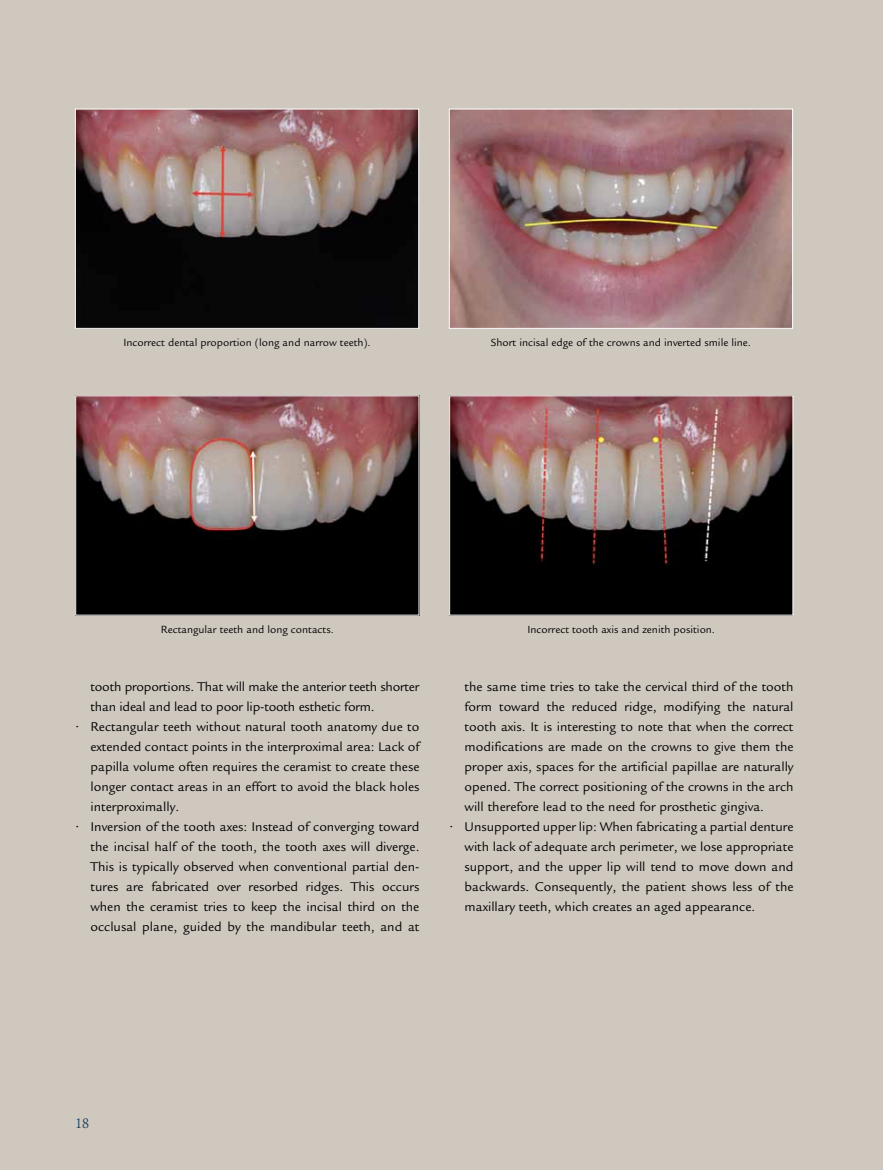
<style>
.page{position:relative;width:883px;height:1170px;background:#fff}
.page>*{position:absolute;margin:0;border:0;box-sizing:border-box;transform-origin:0 0}
.t1{font:15px "Legacy Serif Std";color:#1e4164;scale:.9 1}
.t2{font:13.75px/20px "Legacy Sans Std";color:#000;text-align:justify}
.t3{font:11.25px "Legacy Sans Std";color:#000}
</style>
<div class="page">
<div style="left:0;top:0;width:882px;height:1170px;background:#cfc8bf"></div>
<img style="left:77px;top:111px;width:340px;height:216px">
<div style="left:75px;top:109px;width:344px;height:220px;border:1px solid #fff"></div>
<img style="left:77px;top:398px;width:340px;height:215px">
<img style="left:451px;top:111px;width:339px;height:216px">
<div style="left:449px;top:109px;width:343px;height:220px;border:1px solid #fff"></div>
<img style="left:451px;top:398px;width:340px;height:215px">
<p class="t3" style="left:123px;top:336px;width:249px">Incorrect dental proportion (long and narrow teeth).</p>
<p class="t3" style="left:490px;top:336px;width:262px">Short incisal edge of the crowns and inverted smile line.</p>
<p class="t3" style="left:161px;top:623px;width:174px">Rectangular teeth and long contacts.</p>
<p class="t2" style="left:90px;top:676px;width:330px">tooth proportions. That will make the anterior teeth shorter than ideal and lead to poor lip-tooth esthetic form.</p>
<p class="t2" style="left:90px;top:716px;width:330px;text-indent:-15px">• Rectangular teeth without natural tooth anatomy due to extended contact points in the interproximal area: Lack of papilla volume often requires the ceramist to create these longer contact areas in an effort to avoid the black holes interproximally.</p>
<p class="t2" style="left:90px;top:817px;width:330px;text-indent:-15px">• Inversion of the tooth axes: Instead of converging toward the incisal half of the tooth, the tooth axes will diverge.<br>This is typically observed when conventional partial den&shy;tures are fabricated over resorbed ridges. This occurs when the ceramist tries to keep the incisal third on the occlusal plane, guided by the mandibular teeth, and at</p>
<p class="t3" style="left:527px;top:623px;width:189px">Incorrect tooth axis and zenith position.</p>
<p class="t2" style="left:464px;top:677px;width:330px">the same time tries to take the cervical third of the tooth form toward the reduced ridge, modifying the natural tooth axis. It is interesting to note that when the correct modifications are made on the crowns to give them the proper axis, spaces for the artificial papillae are naturally opened. The correct positioning of the crowns in the arch will therefore lead to the need for prosthetic gingiva.</p>
<p class="t2" style="left:464px;top:817px;width:330px;text-indent:-15px">• Unsupported upper lip: When fabricating a partial denture with lack of adequate arch perimeter, we lose appropriate support, and the upper lip will tend to move down and backwards. Consequently, the patient shows less of the maxillary teeth, which creates an aged appearance.</p>
<p class="t1" style="left:75px;top:1114px;width:17px">18</p>
</div>
